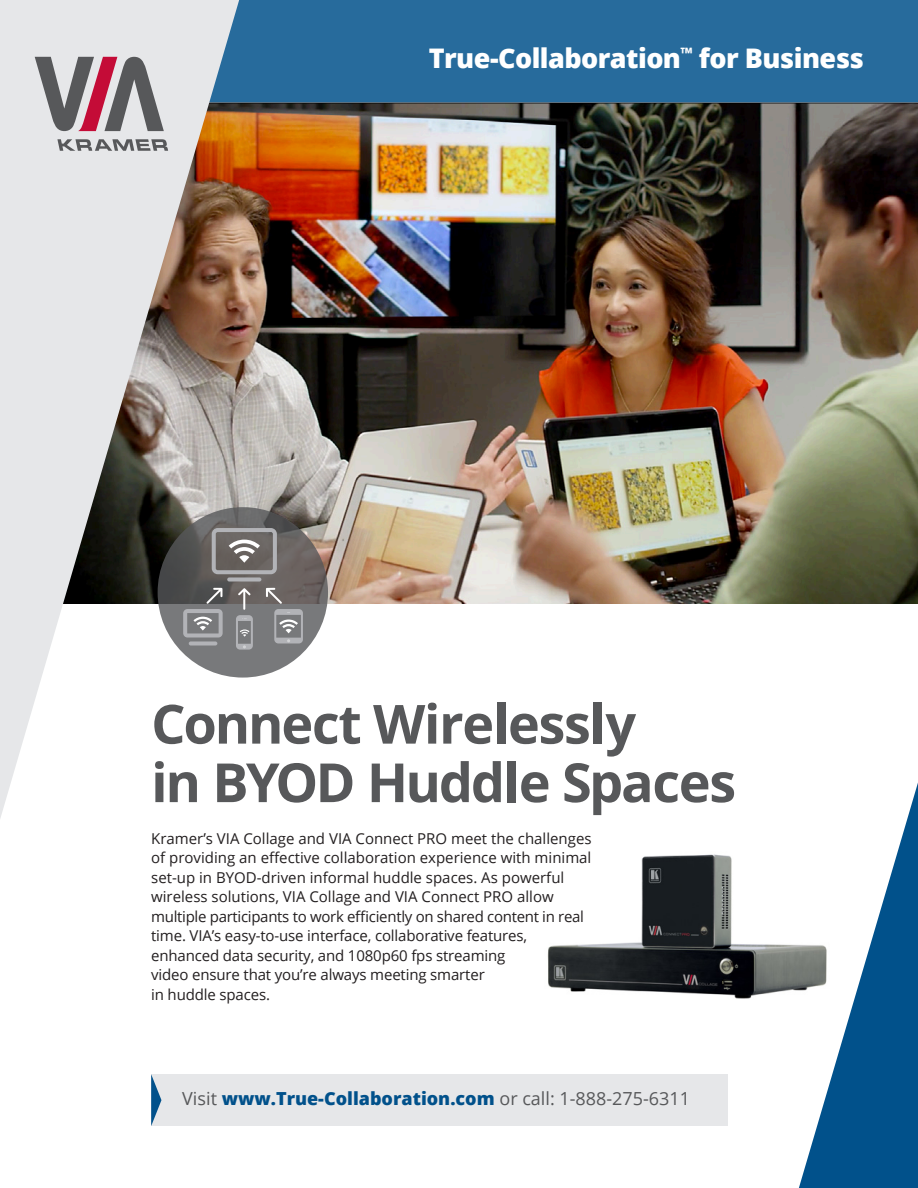
<style>
.page{position:relative;width:918px;height:1188px;background:#fff}
.page>*{position:absolute;margin:0;border:0;box-sizing:border-box;transform-origin:0 0}
.main_header{font:700 54px/58.5px "Open Sans";letter-spacing:-.025em;color:#57585a}
.t1{font:800 27px "Open Sans";letter-spacing:-.02em;color:#fff}
.text_1{font:18px "Open Sans";color:#57585a}
.t2{font:15px/19.5px "Open Sans";letter-spacing:-.005em;color:#231f20}
.s1{font-weight:800;color:#01518b}
</style>
<div class="page">
<img style="left:239px;top:104px;width:679px;height:499px">
<div style="left:151px;top:1074px;width:577px;height:52px;background:#e6e7e9"></div>
<div style="left:239px;top:0;width:679px;height:104px;background:#276b9c"></div>
<svg style="left:0;top:0;width:239px;height:818px;fill:#e6e7e9"></svg>
<svg style="left:799px;top:783px;width:119px;height:405px;fill:#01518b"></svg>
<svg style="left:57px;top:139px;width:111px;height:12px"></svg>
<svg style="left:35px;top:57px;width:129px;height:74px;background:#a48f96"></svg>
<svg style="left:151px;top:1074px;width:10px;height:52px"></svg>
<svg style="left:158px;top:507px;width:170px;height:171px;background:#6a6868"></svg>
<div style="left:227px;top:577px;width:34px;height:5px;background:#b2b3b7;border-radius:2px"></div>
<div style="left:189px;top:641px;width:28px;height:5px;background:#b2b3b7;border-radius:2px"></div>
<svg style="left:212px;top:528px;width:65px;height:46px;background:#878483"></svg>
<svg style="left:183px;top:588px;width:40px;height:50px;background:#828385"></svg>
<svg style="left:266px;top:588px;width:37px;height:55px;background:#8a898a"></svg>
<svg style="left:236px;top:588px;width:17px;height:62px"></svg>
<img style="left:547px;top:852px;width:282px;height:148px">
<p class="t1" style="left:429px;top:37px;width:437px">True-Collaboration<sup>™</sup> for Business</p>
<p class="main_header" style="left:151px;top:693px;width:586px">Connect Wirelessly<br>in BYOD Huddle Spaces</p>
<p class="t2" style="left:151px;top:828px;width:442px">Kramer’s VIA Collage and VIA Connect PRO meet the challenges of providing an effective collaboration experience with minimal set-up in BYOD-driven informal huddle spaces. As powerful wireless solutions, VIA Collage and VIA Connect PRO allow multiple participants to work efficiently on shared content in real time. VIA’s easy-to-use interface, collaborative features, enhanced data security, and 1080p60 fps streaming<br>video ensure that you’re always meeting smarter<br>in huddle spaces.</p>
<p class="text_1" style="left:182px;top:1086px;width:509px">Visit <span class="s1">www.True-Collaboration.com</span> or call: 1-888-275-6311</p>
</div>
